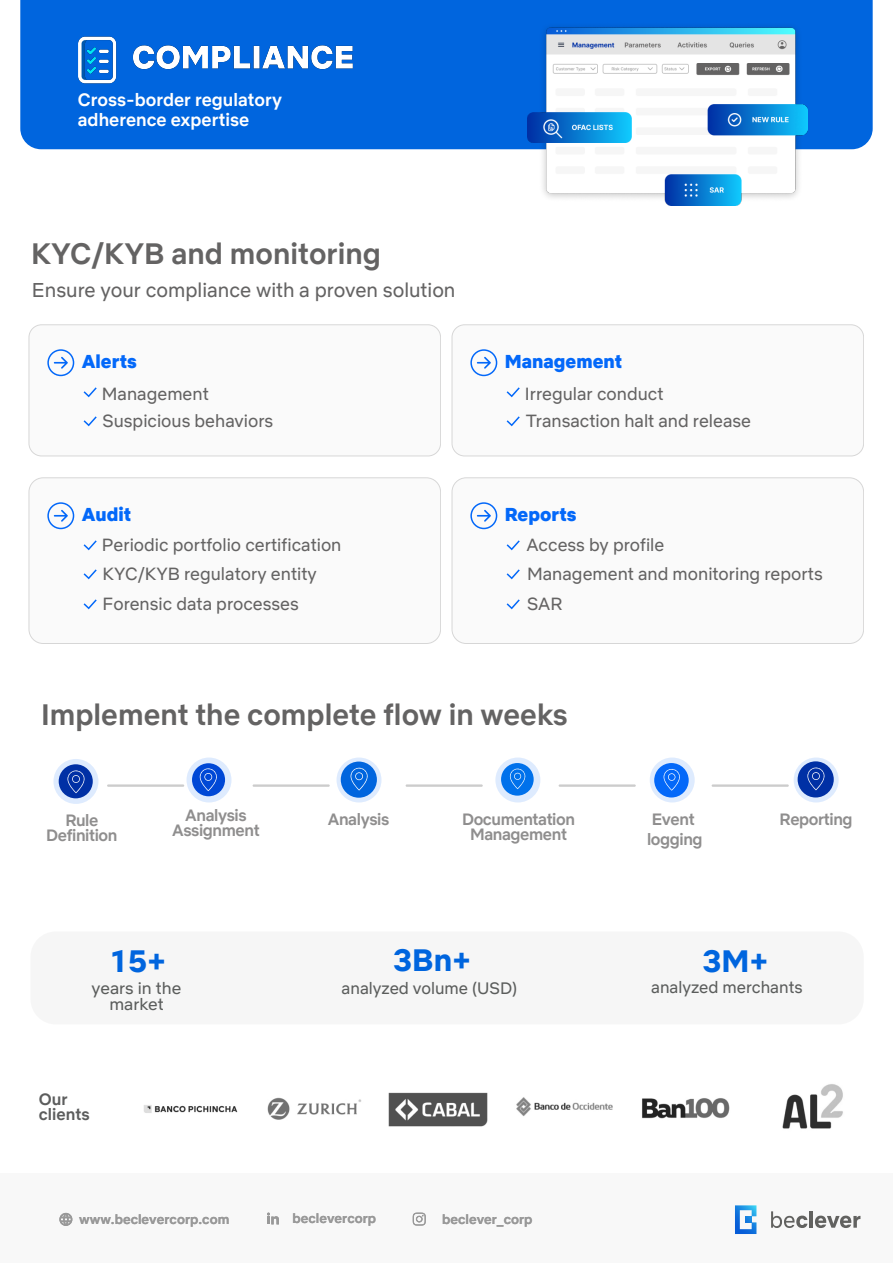
<style>
.page{position:relative;width:893px;height:1263px;background:#fff}
.page>*{position:absolute;margin:0;border:0;box-sizing:border-box;transform-origin:0 0}
.t1{font:700 31.2px "Netflix Sans";color:#0065de}
.t2{font:500 29.7px "Netflix Sans";color:#646363}
.t3{font:20.1px "Netflix Sans";color:#646363}
.t4{font:900 18.75px "Netflix Sans";color:#0368f9}
.t5{font:500 18px/19.6px "Netflix Sans";color:#fff}
.t6{font:17.7px/29.4px "Netflix Sans";color:#646363}
.t7{font:16.65px "Netflix Sans";color:#5b5d5c}
.t8{font:16.65px/16.6px "Netflix Sans";color:#5b5d5c;text-align:center;scale:1.04 1}
.t9{font:500 16.5px/15px "Netflix Sans";letter-spacing:-.025em;color:#8f8e8e;text-align:center}
.t10{font:500 16.5px/15px "Netflix Sans";color:#5c5d5d}
.t11{font:500 13.5px "Netflix Sans";color:#999}
</style>
<div class="page">
<div style="left:29px;top:325px;width:412px;height:131px;background:#fafafa;border-radius:13px"></div>
<div style="left:29px;top:325px;width:412px;height:131px;border:1px solid #646363;border-radius:13px"></div>
<div style="left:47px;top:349px;width:27px;height:27px;border:2px solid #0368f9;border-radius:50%"></div>
<svg style="left:54px;top:357px;width:14px;height:12px"></svg>
<svg style="left:84px;top:387px;width:13px;height:10px"></svg>
<svg style="left:84px;top:416px;width:13px;height:10px"></svg>
<div style="left:29px;top:478px;width:412px;height:165px;background:#fafafa;border-radius:14px"></div>
<div style="left:29px;top:478px;width:412px;height:166px;border:1px solid #646363;border-radius:14px"></div>
<div style="left:47px;top:502px;width:27px;height:27px;border:2px solid #0368f9;border-radius:50%"></div>
<svg style="left:54px;top:510px;width:14px;height:12px"></svg>
<svg style="left:84px;top:540px;width:13px;height:10px"></svg>
<svg style="left:84px;top:569px;width:13px;height:10px"></svg>
<svg style="left:84px;top:599px;width:13px;height:10px"></svg>
<div style="left:452px;top:478px;width:412px;height:165px;background:#fafafa;border-radius:14px"></div>
<div style="left:452px;top:478px;width:412px;height:166px;border:1px solid #646363;border-radius:14px"></div>
<div style="left:470px;top:502px;width:27px;height:27px;border:2px solid #0368f9;border-radius:50%"></div>
<svg style="left:477px;top:510px;width:14px;height:12px"></svg>
<svg style="left:507px;top:540px;width:13px;height:10px"></svg>
<svg style="left:507px;top:569px;width:13px;height:10px"></svg>
<svg style="left:507px;top:599px;width:13px;height:10px"></svg>
<div style="left:452px;top:325px;width:412px;height:131px;background:#fafafa;border-radius:13px"></div>
<div style="left:452px;top:325px;width:412px;height:131px;border:1px solid #646363;border-radius:13px"></div>
<div style="left:470px;top:349px;width:27px;height:27px;border:2px solid #0368f9;border-radius:50%"></div>
<svg style="left:477px;top:357px;width:14px;height:12px"></svg>
<svg style="left:507px;top:387px;width:13px;height:10px"></svg>
<svg style="left:507px;top:416px;width:13px;height:10px"></svg>
<hr style="left:107px;top:784px;width:77px;height:3px;background:#ccc">
<hr style="left:253px;top:784px;width:77px;height:3px;background:#ccc">
<hr style="left:406px;top:784px;width:77px;height:3px;background:#ccc">
<hr style="left:559px;top:784px;width:77px;height:3px;background:#ccc">
<hr style="left:712px;top:784px;width:77px;height:3px;background:#ccc">
<svg style="left:186px;top:757px;width:45px;height:45px"></svg>
<div style="left:192px;top:763px;width:33px;height:33px;background:#0048d6;border-radius:50%"></div>
<svg style="left:200px;top:768px;width:17px;height:23px"></svg>
<svg style="left:336px;top:757px;width:45px;height:45px"></svg>
<div style="left:341px;top:761px;width:36px;height:37px;background:#0065de;border-radius:50%"></div>
<svg style="left:351px;top:767px;width:17px;height:23px"></svg>
<div style="left:495px;top:757px;width:45px;height:45px;background:linear-gradient(to right,#e0ecfe,#deebfe);border-radius:50%"></div>
<div style="left:501px;top:763px;width:33px;height:33px;background:#0071eb;border-radius:50%"></div>
<svg style="left:510px;top:768px;width:15px;height:21px"></svg>
<svg style="left:650px;top:757px;width:45px;height:45px"></svg>
<div style="left:654px;top:763px;width:35px;height:34px;background:#0368f9;border-radius:50%"></div>
<svg style="left:664px;top:769px;width:16px;height:22px"></svg>
<svg style="left:794px;top:757px;width:45px;height:45px"></svg>
<div style="left:798px;top:761px;width:36px;height:36px;background:#0030a5;border-radius:50%"></div>
<svg style="left:807px;top:767px;width:18px;height:23px"></svg>
<svg style="left:53px;top:759px;width:45px;height:45px"></svg>
<div style="left:59px;top:764px;width:34px;height:34px;background:#0030a5;border-radius:50%"></div>
<svg style="left:67px;top:770px;width:18px;height:23px"></svg>
<div style="left:20px;top:0;width:853px;height:149px;background:#0065de"></div>
<img style="left:78px;top:31px;width:274px;height:58px">
<img style="left:528px;top:21px;width:280px;height:184px">
<div style="left:0;top:1174px;width:893px;height:89px;background:#f8f8f8"></div>
<svg style="left:413px;top:1212px;width:13px;height:13px"></svg>
<svg style="left:267px;top:1212px;width:12px;height:12px"></svg>
<div style="left:59px;top:1213px;width:13px;height:13px;border:2px solid #999;border-radius:50%"></div>
<svg style="left:61px;top:1212px;width:10px;height:14px"></svg>
<svg style="left:771px;top:1211px;width:36px;height:17px"></svg>
<hr style="left:809px;top:1211px;width:4px;height:17px;background:#626260">
<svg style="left:815px;top:1215px;width:45px;height:13px"></svg>
<svg style="left:735px;top:1205px;width:21px;height:29px"></svg>
<img style="left:144px;top:1084px;width:699px;height:45px">
<div style="left:30px;top:931px;width:834px;height:93px;background:#f6f6f6;border-radius:25px"></div>
<p class="t5" style="left:78px;top:91px;width:206px">Cross-border regulatory adherence expertise</p>
<h2 class="t2" style="left:31px;top:233px;width:352px">KYC/KYB and monitoring</h2>
<p class="t3" style="left:32px;top:277px;width:425px">Ensure your compliance with a proven solution</p>
<p class="t4" style="left:82px;top:349px;width:57px">Alerts</p>
<p class="t6" style="left:102px;top:381px;width:173px;line-height:27.2px">Management<br>Suspicious behaviors</p>
<p class="t4" style="left:82px;top:502px;width:51px">Audit</p>
<p class="t6" style="left:102px;top:531px;width:241px">Periodic portfolio certification<br>KYC/KYB regulatory entity<br>Forensic data processes</p>
<p class="t4" style="left:505px;top:349px;width:119px">Management</p>
<p class="t6" style="left:525px;top:381px;width:228px;line-height:27.2px">Irregular conduct<br>Transaction halt and release</p>
<p class="t4" style="left:505px;top:502px;width:73px">Reports</p>
<p class="t6" style="left:526px;top:531px;width:298px">Access by profile<br>Management and monitoring reports<br>SAR</p>
<h2 class="t2" style="left:41px;top:695px;width:528px">Implement the complete flow in weeks</h2>
<p class="t9" style="left:46px;top:814px;width:73px">Rule<br>Definition</p>
<p class="t9" style="left:172px;top:809px;width:89px">Analysis<br>Assignment</p>
<p class="t9" style="left:328px;top:812px;width:63px">Analysis</p>
<p class="t9" style="left:462px;top:813px;width:114px">Documentation<br>Management</p>
<p class="t9" style="left:647px;top:811px;width:57px;line-height:19.8px;text-align:left">Event logging</p>
<p class="t9" style="left:779px;top:813px;width:75px">Reporting</p>
<h1 class="t1" style="left:109px;top:940px;width:59px">15+</h1>
<p class="t8" style="left:92px;top:981px;width:88px">years in the market</p>
<p class="t10" style="left:39px;top:1093px;width:52px">Our clients</p>
<h1 class="t1" style="left:393px;top:939px;width:80px">3Bn+</h1>
<p class="t7" style="left:342px;top:977px;width:177px">analyzed volume (USD)</p>
<p class="t11" style="left:79px;top:1209px;width:152px">www.beclevercorp.com</p>
<p class="t11" style="left:293px;top:1209px;width:85px">beclevercorp</p>
<p class="t11" style="left:442px;top:1210px;width:92px">beclever_corp</p>
<h1 class="t1" style="left:702px;top:940px;width:68px">3M+</h1>
<p class="t7" style="left:651px;top:975px;width:153px">analyzed merchants</p>
</div>
